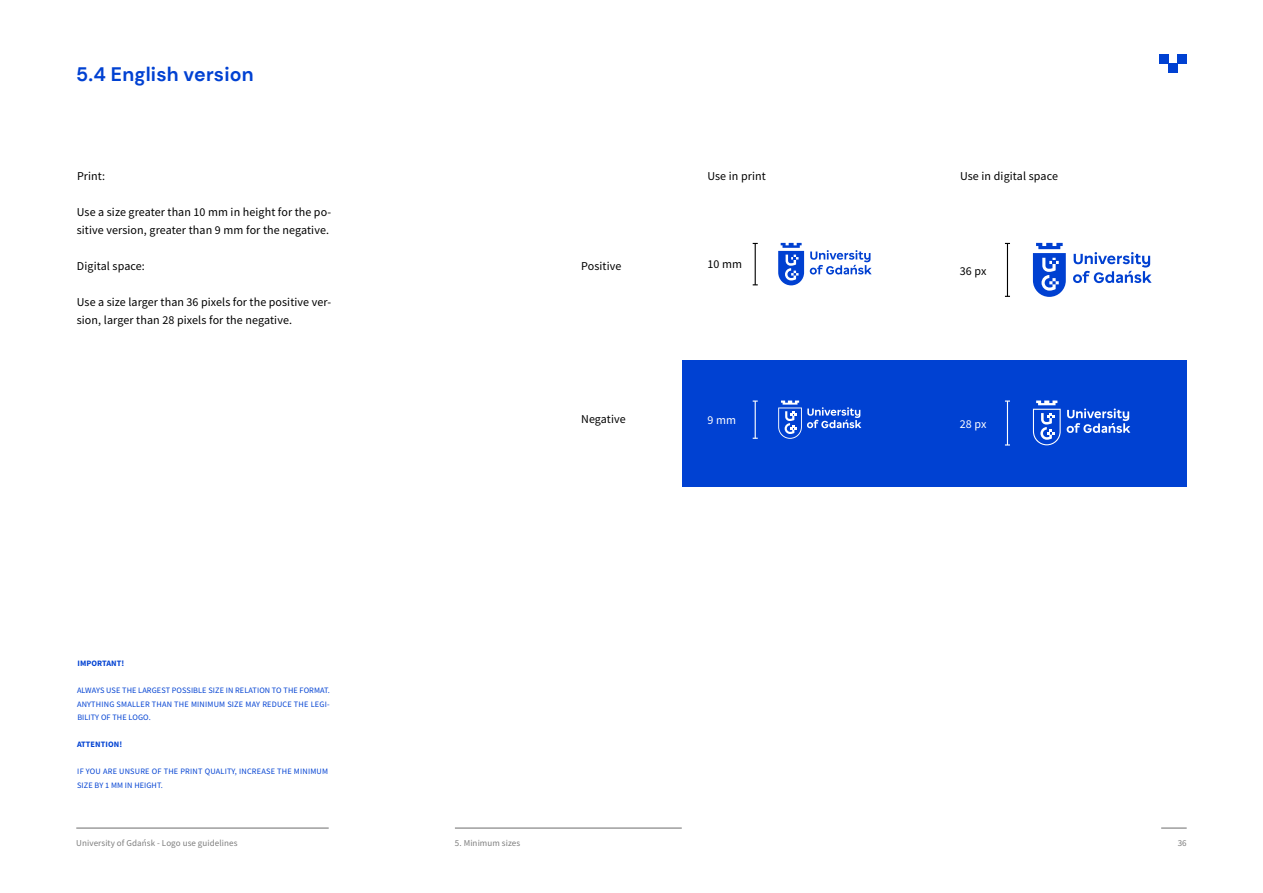
<style>
.page{position:relative;width:1263px;height:893px;background:#fff}
.page>*{position:absolute;margin:0;border:0;box-sizing:border-box;transform-origin:0 0}
.t1{font:700 19.5px "DM Sans";letter-spacing:.01em;color:#0041d2}
.t2{font:12px/18px "Source Sans Pro";letter-spacing:.01em;color:#000}
.t3{font:12px "Source Sans Pro";color:#fff}
.t4{font:9px "Source Sans Pro";letter-spacing:.01em;color:#7d7d7d}
.t5{font:8.25px/13.5px "Source Sans Pro";letter-spacing:.025em;color:#0041d2;text-align:justify}
.t6{font:700 8.25px "Source Sans Pro";letter-spacing:.01em;color:#0041d2}
</style>
<div class="page">
<div style="left:1178px;top:54px;width:9px;height:9px;background:#0041d2"></div>
<div style="left:1169px;top:63px;width:9px;height:9px;background:#0041d2"></div>
<div style="left:1160px;top:54px;width:9px;height:9px;background:#0041d2"></div>
<hr style="left:455px;top:827px;width:227px;height:2px;background:#7d7d7d">
<hr style="left:76px;top:827px;width:253px;height:2px;background:#7d7d7d">
<hr style="left:1161px;top:827px;width:26px;height:2px;background:#7d7d7d">
<div style="left:682px;top:360px;width:505px;height:126px;background:#0041d2"></div>
<hr style="left:1007px;top:243px;width:1px;height:53px;background:#000">
<hr style="left:755px;top:243px;width:1px;height:42px;background:#000">
<svg style="left:810px;top:250px;width:62px;height:25px"></svg>
<svg style="left:778px;top:243px;width:26px;height:42px"></svg>
<svg style="left:1073px;top:252px;width:78px;height:31px"></svg>
<svg style="left:1033px;top:243px;width:33px;height:54px"></svg>
<hr style="left:1007px;top:401px;width:1px;height:44px;background:#fff">
<hr style="left:755px;top:401px;width:1px;height:37px;background:#fff">
<svg style="left:778px;top:401px;width:83px;height:38px"></svg>
<svg style="left:1033px;top:401px;width:28px;height:44px"></svg>
<svg style="left:1067px;top:408px;width:63px;height:25px"></svg>
<h1 class="t1" style="left:76px;top:62px;width:179px">5.4 English version</h1>
<p class="t2" style="left:77px;top:167px;width:30px">Print:</p>
<p class="t2" style="left:77px;top:203px;width:256px">Use a size greater than 10 mm in height for the po&shy;sitive version, greater than 9 mm for the negative.</p>
<p class="t2" style="left:77px;top:257px;width:69px">Digital space:</p>
<p class="t2" style="left:77px;top:293px;width:256px">Use a size larger than 36 pixels for the positive ver&shy;sion, larger than 28 pixels for the negative.</p>
<p class="t6" style="left:77px;top:658px;width:48px">IMPORTANT!</p>
<p class="t5" style="left:77px;top:683px;width:254px">ALWAYS USE THE LARGEST POSSIBLE SIZE IN RELATION TO THE FORMAT.<br>ANYTHING SMALLER THAN THE MINIMUM SIZE MAY REDUCE THE LEGI-BILITY OF THE LOGO.</p>
<p class="t6" style="left:77px;top:739px;width:47px">ATTENTION!</p>
<p class="t5" style="left:77px;top:764px;width:252px">IF YOU ARE UNSURE OF THE PRINT QUALITY, INCREASE THE MINIMUM<br>SIZE BY 1 MM IN HEIGHT.</p>
<p class="t2" style="left:581px;top:257px;width:42px">Positive</p>
<p class="t2" style="left:581px;top:410px;width:46px">Negative</p>
<p class="t2" style="left:707px;top:167px;width:60px">Use in print</p>
<p class="t2" style="left:960px;top:167px;width:99px">Use in digital space</p>
<p class="t2" style="left:707px;top:255px;width:36px">10 mm</p>
<p class="t3" style="left:707px;top:413px;width:30px">9 mm</p>
<p class="t2" style="left:960px;top:262px;width:28px">36 px</p>
<p class="t3" style="left:960px;top:416px;width:28px">28 px</p>
<p class="t4" style="left:76px;top:837px;width:163px">University of Gdańsk - Logo use guidelines</p>
<p class="t4" style="left:1178px;top:837px;width:11px">36</p>
<p class="t4" style="left:455px;top:837px;width:67px">5. Minimum sizes</p>
</div>
